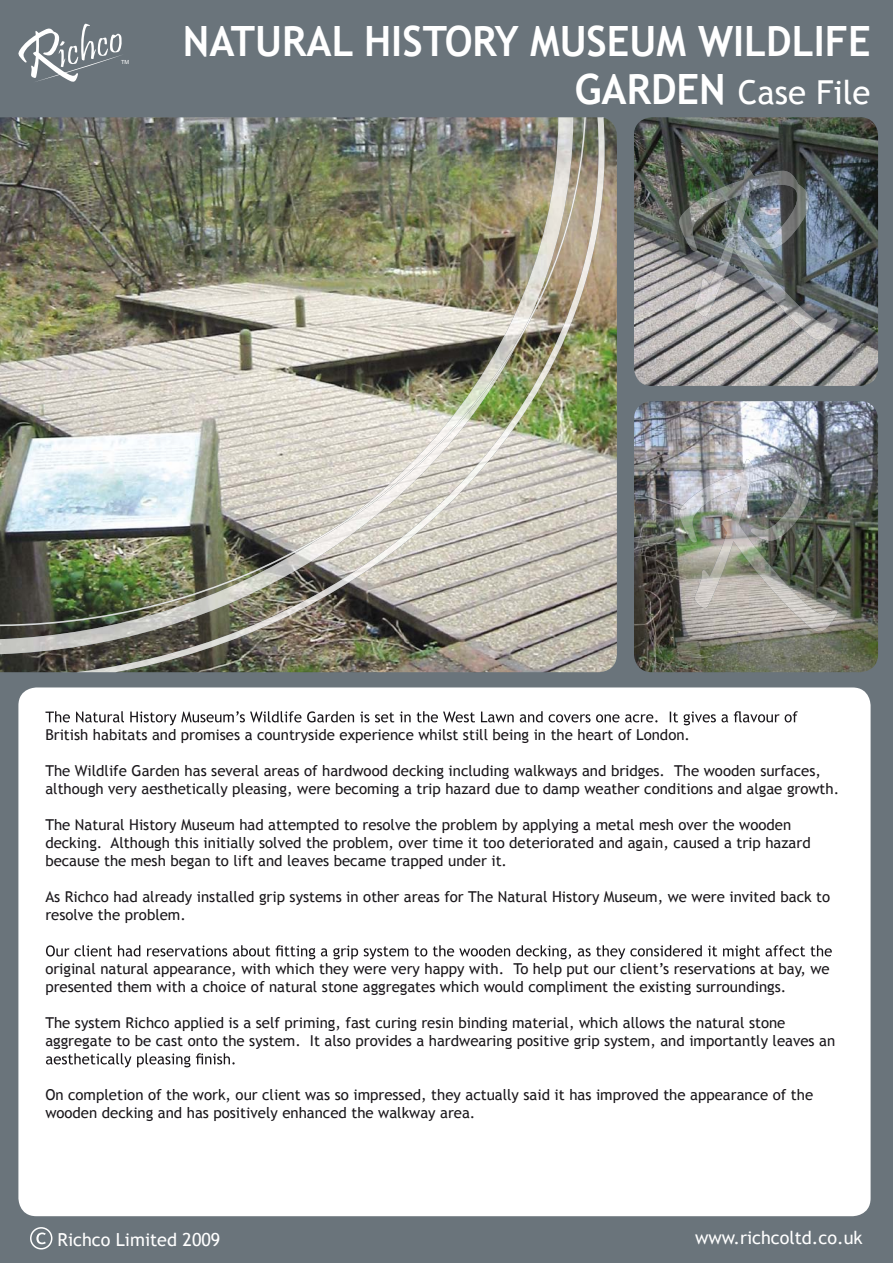
<style>
.page{position:relative;width:893px;height:1263px;background:#6a747b}
.page>*{position:absolute;margin:0;border:0;box-sizing:border-box;transform-origin:0 0}
.t1{font:700 41.7px "Trebuchet MS";color:#fff;scale:.95 1}
.t2{font:33px "Trebuchet MS";color:#fff}
.t3{font:18px "Trebuchet MS";color:#fff}
.t4{font:15px/18px "Trebuchet MS";color:#1a171b}
.t5{font:5.55px "Arial";color:#fff}
.s1{font-weight:700;font-size:41.7px}
</style>
<div class="page">
<div style="left:30px;top:1227px;width:22px;height:22px;border:2px solid #fff;border-radius:50%"></div>
<svg style="left:36px;top:1232px;width:10px;height:12px"></svg>
<img style="left:0;top:118px;width:617px;height:554px">
<div style="left:18px;top:687px;width:853px;height:529px;background:#fff;border-radius:18px"></div>
<svg style="left:45px;top:711px;width:753px;height:14px"></svg>
<svg style="left:46px;top:945px;width:786px;height:14px"></svg>
<svg style="left:46px;top:1053px;width:189px;height:14px"></svg>
<img style="left:634px;top:401px;width:244px;height:271px">
<img style="left:634px;top:117px;width:244px;height:269px">
<svg style="left:18px;top:24px;width:104px;height:58px"></svg>
<img style="left:0;top:117px;width:77px;height:509px">
<img style="left:77px;top:117px;width:528px;height:555px">
<img style="left:679px;top:168px;width:158px;height:172px">
<img style="left:679px;top:459px;width:158px;height:172px">
<p class="t5" style="left:121px;top:59px;width:10px">TM</p>
<h1 class="t1" style="left:183px;top:15px;width:725px">NATURAL HISTORY MUSEUM WILDLIFE</h1>
<h2 class="t2" style="left:575px;top:72px;width:297px"><span class="s1">GARDEN</span> Case File</h2>
<p class="t4" style="left:45px;top:726px;width:646px">British habitats and promises a countryside experience whilst still being in the heart of London.</p>
<p class="t4" style="left:45px;top:762px;width:795px">The Wildlife Garden has several areas of hardwood decking including walkways and bridges. The wooden surfaces, although very aesthetically pleasing, were becoming a trip hazard due to damp weather conditions and algae growth.</p>
<p class="t4" style="left:45px;top:816px;width:767px">The Natural History Museum had attempted to resolve the problem by applying a metal mesh over the wooden decking. Although this initially solved the problem, over time it too deteriorated and again, caused a trip hazard because the mesh began to lift and leaves became trapped under it.</p>
<p class="t4" style="left:45px;top:888px;width:786px">As Richco had already installed grip systems in other areas for The Natural History Museum, we were invited back to resolve the problem.</p>
<p class="t4" style="left:45px;top:960px;width:786px">original natural appearance, with which they were very happy with. To help put our client’s reservations at bay, we presented them with a choice of natural stone aggregates which would compliment the existing surroundings.</p>
<p class="t4" style="left:45px;top:1014px;width:791px">The system Richco applied is a self priming, fast curing resin binding material, which allows the natural stone aggregate to be cast onto the system. It also provides a hardwearing positive grip system, and importantly leaves an</p>
<p class="t4" style="left:45px;top:1086px;width:769px">On completion of the work, our client was so impressed, they actually said it has improved the appearance of the wooden decking and has positively enhanced the walkway area.</p>
<p class="t3" style="left:58px;top:1228px;width:164px">Richco Limited 2009</p>
<p class="t3" style="left:695px;top:1227px;width:169px">www.richcoltd.co.uk</p>
</div>
